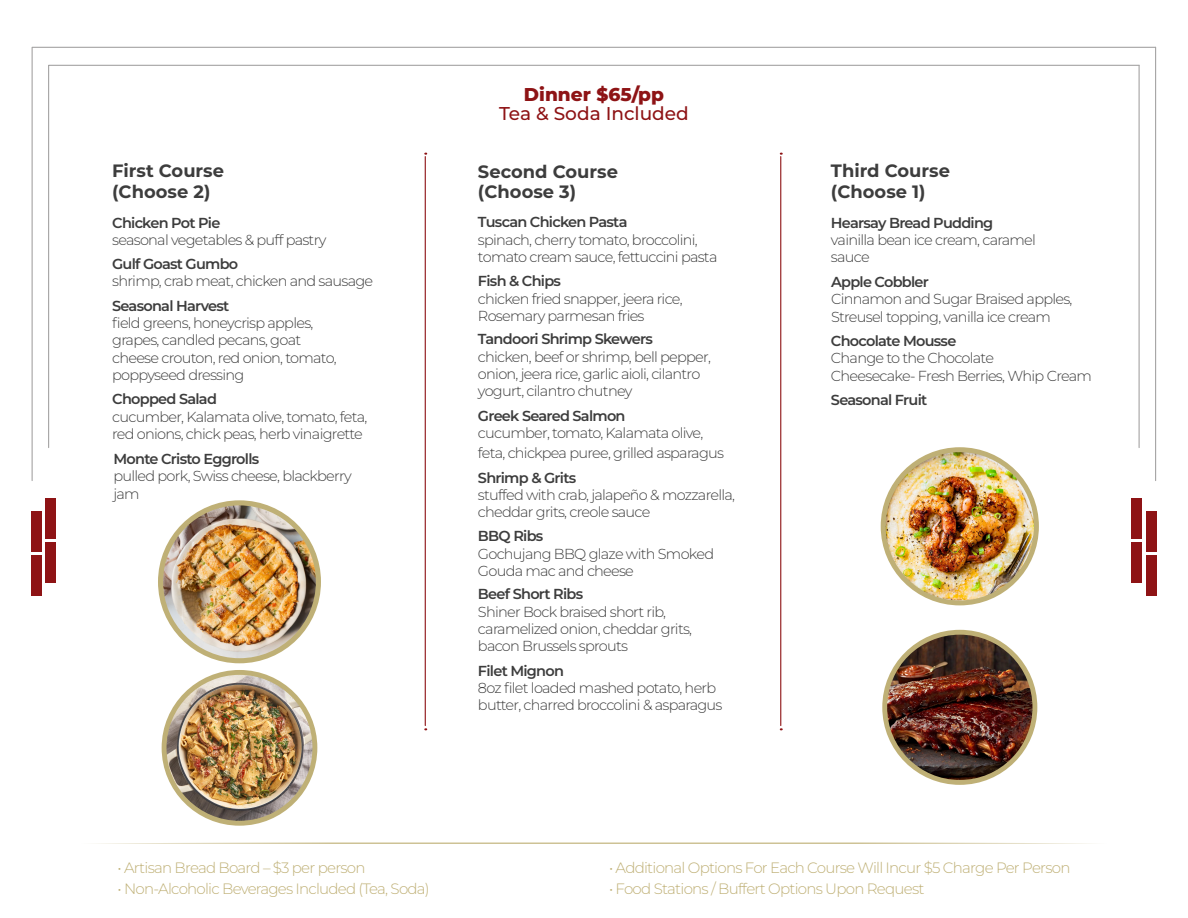
<style>
.page{position:relative;width:1188px;height:918px;background:#fff}
.page>*{position:absolute;margin:0;border:0;box-sizing:border-box;transform-origin:0 0}
.t1{font:500 18.6px "Montserrat";color:#8e1315}
.t2{font:800 18.6px "Montserrat";color:#8e1315}
.t3{font:700 17.85px/20.2px "Montserrat";color:#3d3d3d}
.t4{font:300 15px "Montserrat";letter-spacing:-.05em;color:#bfb076}
.t5{font:300 14.55px/17.4px "Montserrat";letter-spacing:-.05em;color:#3d3d3d}
.t6{font:600 14.55px "Montserrat";letter-spacing:-.05em;color:#3d3d3d}
</style>
<div class="page">
<div style="left:31px;top:556px;width:11px;height:40px;background:#8e1315"></div>
<div style="left:31px;top:512px;width:11px;height:40px;background:#8e1315"></div>
<div style="left:45px;top:543px;width:11px;height:40px;background:#8e1315"></div>
<div style="left:45px;top:499px;width:11px;height:40px;background:#8e1315"></div>
<div style="left:1146px;top:556px;width:11px;height:40px;background:#8e1315"></div>
<div style="left:1146px;top:512px;width:11px;height:40px;background:#8e1315"></div>
<div style="left:1131px;top:543px;width:11px;height:40px;background:#8e1315"></div>
<div style="left:1131px;top:499px;width:11px;height:40px;background:#8e1315"></div>
<svg style="left:97px;top:842px;width:994px;height:2px;background:#e1dbc0"></svg>
<svg style="left:31px;top:46px;width:1126px;height:436px"></svg>
<svg style="left:47px;top:64px;width:1093px;height:385px"></svg>
<hr style="left:1155px;top:47px;width:1px;height:434px;background:#a5a4a4">
<hr style="left:1139px;top:65px;width:1px;height:383px;background:#a5a4a4">
<hr style="left:425px;top:157px;width:1px;height:569px;background:#8e1315">
<hr style="left:780px;top:157px;width:1px;height:569px;background:#8e1315">
<div style="left:881px;top:447px;width:158px;height:158px;background:#bfb076;border-radius:50%"></div>
<img style="left:886px;top:452px;width:148px;height:148px;border-radius:74px">
<svg style="left:882px;top:630px;width:155px;height:155px;background:#bcad77"></svg>
<img style="left:887px;top:635px;width:145px;height:145px;border-radius:73px">
<div style="left:158px;top:500px;width:163px;height:163px;background:#bfb076;border-radius:50%"></div>
<img style="left:163px;top:505px;width:153px;height:153px;border-radius:76px">
<div style="left:162px;top:670px;width:155px;height:156px;background:#bfb076;border-radius:50%"></div>
<img style="left:167px;top:675px;width:145px;height:146px;border-radius:73px">
<p class="t3" style="left:112px;top:160px;width:113px">First Course (Choose 2)</p>
<p class="t6" style="left:112px;top:212px;width:110px">Chicken Pot Pie</p>
<p class="t5" style="left:112px;top:231px;width:216px">seasonal vegetables &amp; puff pastry</p>
<p class="t6" style="left:112px;top:253px;width:128px">Gulf Goast Gumbo</p>
<p class="t5" style="left:112px;top:272px;width:263px">shrimp, crab meat, chicken and sausage</p>
<p class="t6" style="left:112px;top:295px;width:119px">Seasonal Harvest</p>
<p class="t5" style="left:112px;top:314px;width:226px">field greens, honeycrisp apples, grapes, candled pecans, goat cheese crouton, red onion, tomato, poppyseed dressing</p>
<p class="t6" style="left:112px;top:389px;width:106px">Chopped Salad</p>
<p class="t5" style="left:112px;top:407px;width:257px">cucumber, Kalamata olive, tomato, feta, red onions, chick peas, herb vinaigrette</p>
<p class="t6" style="left:113px;top:448px;width:147px">Monte Cristo Eggrolls</p>
<p class="t5" style="left:113px;top:467px;width:240px">pulled pork, Swiss cheese, blackberry jam</p>
<p class="t2" style="left:524px;top:81px;width:142px">Dinner $65/pp</p>
<p class="t1" style="left:499px;top:101px;width:191px">Tea &amp; Soda Included</p>
<p class="t3" style="left:478px;top:161px;width:142px">Second Course (Choose 3)</p>
<p class="t6" style="left:478px;top:212px;width:151px">Tuscan Chicken Pasta</p>
<p class="t5" style="left:478px;top:230px;width:241px">spinach, cherry tomato, broccolini, tomato cream sauce, fettuccini pasta</p>
<p class="t6" style="left:478px;top:271px;width:85px">Fish &amp; Chips</p>
<p class="t5" style="left:478px;top:289px;width:206px">chicken fried snapper, jeera rice,<br>Rosemary parmesan fries</p>
<p class="t6" style="left:478px;top:329px;width:176px">Tandoori Shrimp Skewers</p>
<p class="t5" style="left:478px;top:347px;width:234px">chicken, beef or shrimp, bell pepper, onion, jeera rice, garlic aioli, cilantro yogurt, cilantro chutney</p>
<p class="t6" style="left:478px;top:405px;width:149px">Greek Seared Salmon</p>
<p class="t5" style="left:478px;top:422px;width:248px;line-height:20.2px">cucumber, tomato, Kalamata olive, feta, chickpea puree, grilled asparagus</p>
<p class="t6" style="left:478px;top:467px;width:100px">Shrimp &amp; Grits</p>
<p class="t5" style="left:478px;top:486px;width:259px">stuffed with crab, jalapeño &amp; mozzarella, cheddar grits, creole sauce</p>
<p class="t6" style="left:478px;top:526px;width:67px">BBQ Ribs</p>
<p class="t5" style="left:478px;top:544px;width:238px">Gochujang BBQ glaze with Smoked<br>Gouda mac and cheese</p>
<p class="t6" style="left:478px;top:584px;width:107px">Beef Short Ribs</p>
<p class="t5" style="left:478px;top:602px;width:216px">Shiner Bock braised short rib, caramelized onion, cheddar grits, bacon Brussels sprouts</p>
<p class="t6" style="left:478px;top:660px;width:88px">Filet Mignon</p>
<p class="t5" style="left:478px;top:679px;width:246px">8oz filet loaded mashed potato, herb butter, charred broccolini &amp; asparagus</p>
<p class="t3" style="left:831px;top:160px;width:121px">Third Course (Choose 1)</p>
<p class="t6" style="left:831px;top:212px;width:164px">Hearsay Bread Pudding</p>
<p class="t5" style="left:831px;top:231px;width:206px">vainilla bean ice cream, caramel sauce</p>
<p class="t6" style="left:831px;top:271px;width:99px">Apple Cobbler</p>
<p class="t5" style="left:831px;top:290px;width:243px">Cinnamon and Sugar Braised apples,<br>Streusel topping, vanilla ice cream</p>
<p class="t6" style="left:831px;top:331px;width:127px">Chocolate Mousse</p>
<p class="t5" style="left:831px;top:349px;width:263px">Change to the Chocolate<br>Cheesecake- Fresh Berries, Whip Cream</p>
<p class="t6" style="left:831px;top:390px;width:98px">Seasonal Fruit</p>
<p class="t4" style="left:118px;top:858px;width:250px">• Artisan Bread Board – $3 per person</p>
<p class="t4" style="left:118px;top:879px;width:314px">• Non-Alcoholic Beverages Included (Tea, Soda)</p>
<p class="t4" style="left:609px;top:858px;width:463px">• Additional Options For Each Course Will Incur $5 Charge Per Person</p>
<p class="t4" style="left:609px;top:879px;width:317px">• Food Stations / Buffert Options Upon Request</p>
</div>
